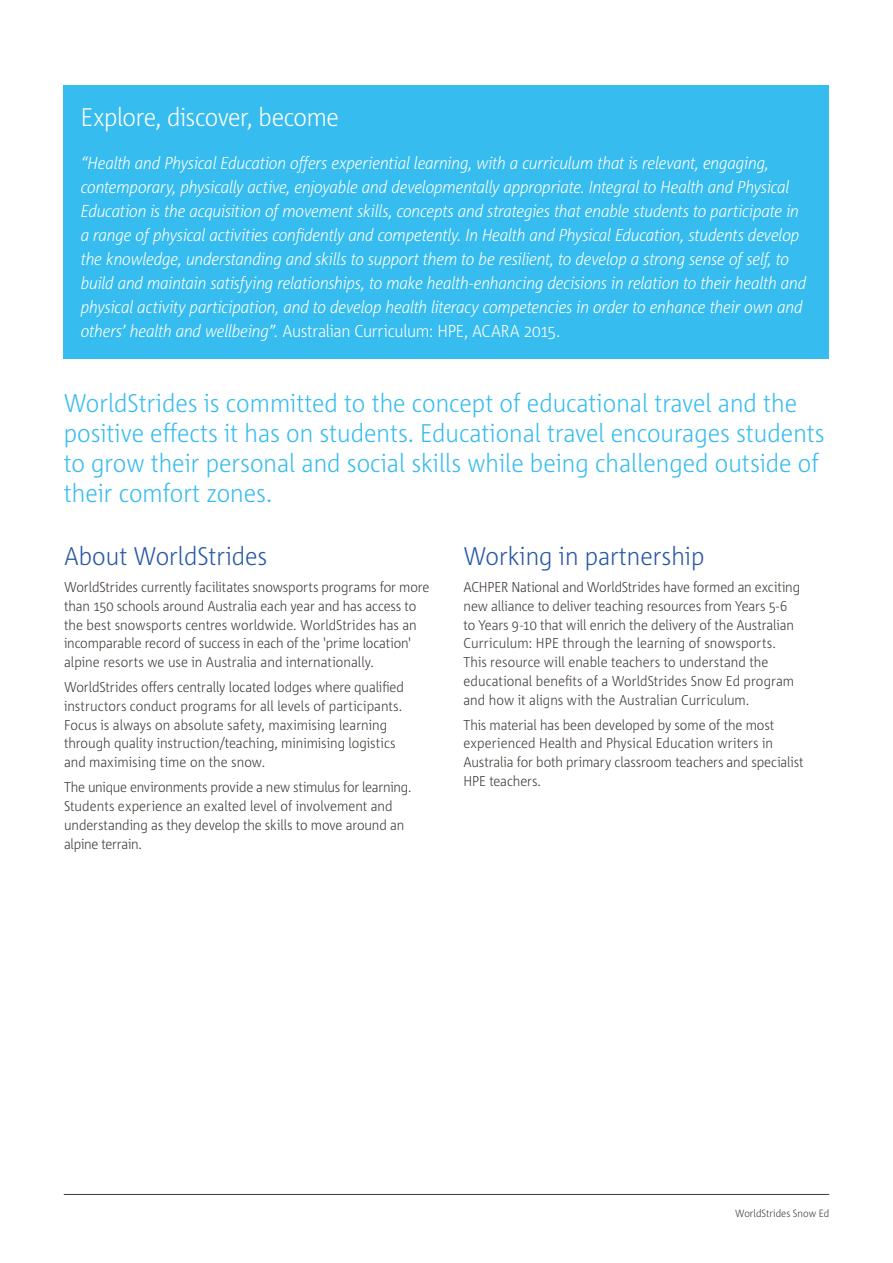
<style>
.page{position:relative;width:893px;height:1263px;background:#fff}
.page>*{position:absolute;margin:0;border:0;box-sizing:border-box;transform-origin:0 0}
.t1{font:300 25.5px/30px "Corpid C1 s S Cd";color:#36bcee}
.t2{font:300 25.5px "Corpid C1 s S Cd";color:#2858a5}
.t3{font:300 25.5px "Corpid C1 s S Cd";letter-spacing:-.02em;color:#fff}
.t4{font:italic 300 17.25px/24px "Corpid C1 s S Cd";letter-spacing:-.015em;color:#fff}
.t5{font:300 14.25px/18.8px "Corpid C1 s S Cd";letter-spacing:-.005em;color:#3e3935}
.t6{font:300 10.5px "Corpid C1 s S Cd";color:#3e3935}
.s1{font-style:normal}
</style>
<div class="page">
<hr style="left:64px;top:1194px;width:765px;height:1px;background:#3e3935">
<div style="left:64px;top:85px;width:765px;height:274px;background:#36bcee"></div>
<h1 class="t3" style="left:81px;top:101px;width:260px">Explore, discover, become</h1>
<p class="t4" style="left:81px;top:151px;width:727px">“Health and Physical Education offers experiential learning, with a curriculum that is relevant, engaging, contemporary, physically active, enjoyable and developmentally appropriate. Integral to Health and Physical Education is the acquisition of movement skills, concepts and strategies that enable students to participate in a range of physical activities confidently and competently. In Health and Physical Education, students develop the knowledge, understanding and skills to support them to be resilient, to develop a strong sense of self, to build and maintain satisfying relationships, to make health-enhancing decisions in relation to their health and physical activity participation, and to develop health literacy competencies in order to enhance their own and others’ health and wellbeing”. <span class="s1">Australian Curriculum: HPE, ACARA 2015.</span></p>
<p class="t1" style="left:64px;top:387px;width:762px">WorldStrides is committed to the concept of educational travel and the positive effects it has on students. Educational travel encourages students to grow their personal and social skills while being challenged outside of their comfort zones.</p>
<h1 class="t2" style="left:64px;top:540px;width:205px">About WorldStrides</h1>
<p class="t5" style="left:64px;top:577px;width:367px">WorldStrides currently facilitates snowsports programs for more than 150 schools around Australia each year and has access to the best snowsports centres worldwide. WorldStrides has an incomparable record of success in each of the 'prime location' alpine resorts we use in Australia and internationally.</p>
<p class="t5" style="left:64px;top:677px;width:341px">WorldStrides offers centrally located lodges where qualified instructors conduct programs for all levels of participants.<br>Focus is always on absolute safety, maximising learning through quality instruction/teaching, minimising logistics and maximising time on the snow.</p>
<p class="t5" style="left:64px;top:777px;width:349px">The unique environments provide a new stimulus for learning.<br>Students experience an exalted level of involvement and understanding as they develop the skills to move around an alpine terrain.</p>
<h1 class="t2" style="left:463px;top:540px;width:242px">Working in partnership</h1>
<p class="t5" style="left:463px;top:577px;width:338px">ACHPER National and WorldStrides have formed an exciting new alliance to deliver teaching resources from Years 5-6 to Years 9-10 that will enrich the delivery of the Australian Curriculum: HPE through the learning of snowsports.<br>This resource will enable teachers to understand the educational benefits of a WorldStrides Snow Ed program and how it aligns with the Australian Curriculum.</p>
<p class="t5" style="left:463px;top:715px;width:342px">This material has been developed by some of the most experienced Health and Physical Education writers in Australia for both primary classroom teachers and specialist HPE teachers.</p>
<p class="t6" style="left:735px;top:1207px;width:95px">WorldStrides Snow Ed</p>
</div>
